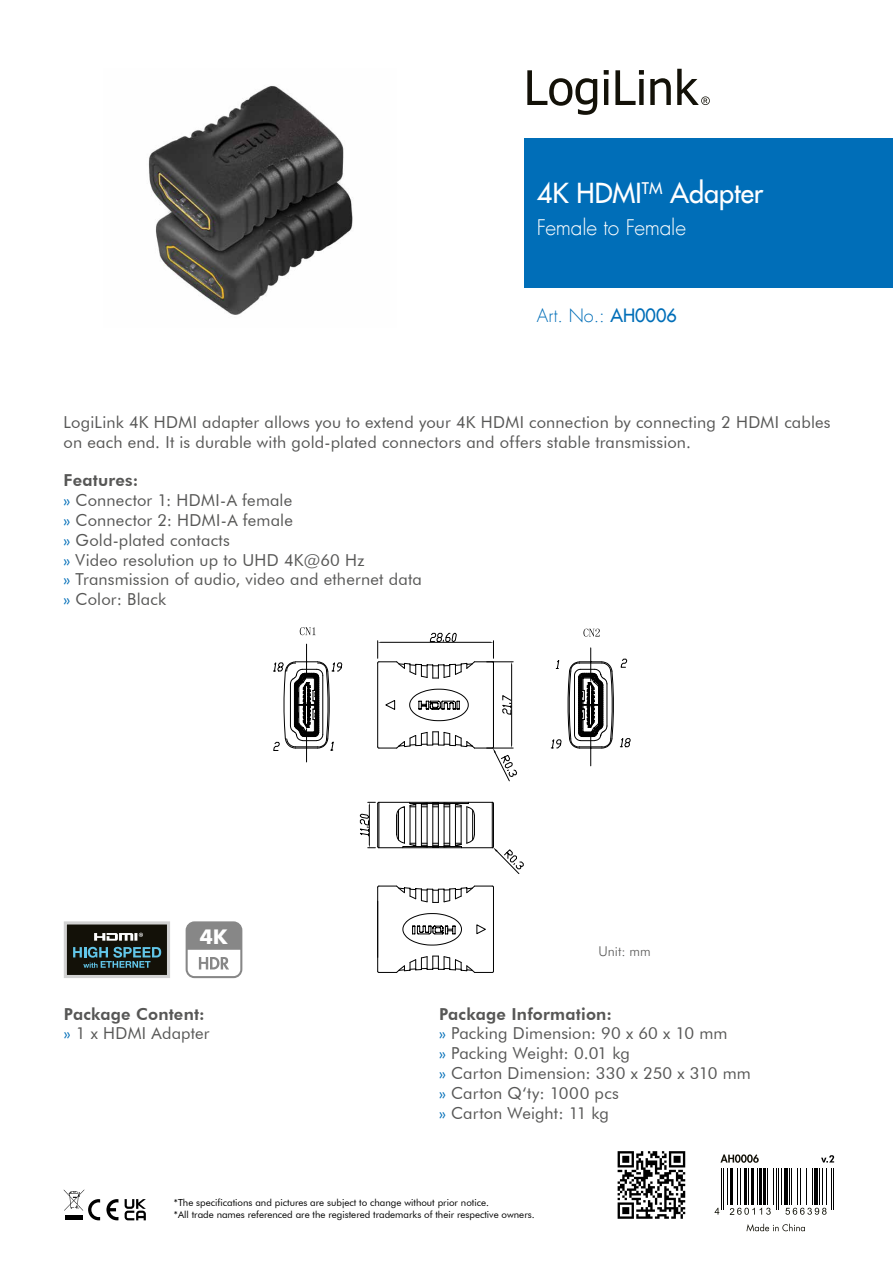
<style>
.page{position:relative;width:893px;height:1263px;background:#fff}
.page>*{position:absolute;margin:0;border:0;box-sizing:border-box;transform-origin:0 0}
.t1{font:27px "Futura LT";color:#fff}
.t2{font:300 21px "Futura LT";letter-spacing:-.01em;color:#fff}
.t3{font:700 19.35px "Futura";color:#fff}
.t4{font:300 18px "Futura LT";color:#006eb8}
.t5{font:16.5px/19.8px "Futura BT";letter-spacing:.01em;color:#575756}
.t6{font:800 16.5px/19.8px "Futura BT";letter-spacing:.01em;color:#575756}
.t7{font:300 13.5px "Futura BT";color:#575756}
.t8{font:9.75px/11.7px "Futura BT";color:#000}
.s1{font-weight:400}
.s2{font-weight:800}
.s3{color:#006eb8}
.s4{font-weight:400;color:#006eb8}
</style>
<div class="page">
<svg style="left:527px;top:69px;width:183px;height:46px"></svg>
<svg style="left:64px;top:1189px;width:36px;height:31px"></svg>
<svg style="left:106px;top:1199px;width:12px;height:21px"></svg>
<svg style="left:125px;top:1199px;width:21px;height:21px"></svg>
<img style="left:148px;top:85px;width:205px;height:230px">
<div style="left:524px;top:138px;width:369px;height:150px;background:#006eb8"></div>
<div style="left:64px;top:921px;width:106px;height:57px;background:#131108;border:3px solid #d2d2d2"></div>
<svg style="left:73px;top:947px;width:88px;height:21px"></svg>
<svg style="left:94px;top:933px;width:49px;height:8px"></svg>
<svg style="left:618px;top:1151px;width:67px;height:68px"></svg>
<svg style="left:273px;top:627px;width:358px;height:346px"></svg>
<svg style="left:720px;top:1154px;width:39px;height:9px"></svg>
<svg style="left:746px;top:1224px;width:59px;height:7px"></svg>
<hr style="left:721px;top:1168px;width:1px;height:41px;background:#000">
<hr style="left:723px;top:1168px;width:1px;height:41px;background:#000">
<hr style="left:727px;top:1168px;width:1px;height:37px;background:#000">
<hr style="left:730px;top:1168px;width:2px;height:37px;background:#000">
<hr style="left:737px;top:1168px;width:1px;height:37px;background:#000">
<hr style="left:740px;top:1168px;width:1px;height:37px;background:#000">
<hr style="left:745px;top:1168px;width:2px;height:37px;background:#000">
<hr style="left:748px;top:1168px;width:1px;height:37px;background:#000">
<hr style="left:752px;top:1168px;width:2px;height:37px;background:#000">
<hr style="left:757px;top:1168px;width:1px;height:37px;background:#000">
<hr style="left:759px;top:1168px;width:2px;height:37px;background:#000">
<hr style="left:764px;top:1168px;width:2px;height:37px;background:#000">
<hr style="left:767px;top:1168px;width:1px;height:37px;background:#000">
<hr style="left:773px;top:1168px;width:1px;height:37px;background:#000">
<hr style="left:776px;top:1168px;width:1px;height:41px;background:#000">
<hr style="left:778px;top:1168px;width:1px;height:41px;background:#000">
<hr style="left:781px;top:1168px;width:1px;height:37px;background:#000">
<hr style="left:784px;top:1168px;width:3px;height:37px;background:#000">
<hr style="left:789px;top:1168px;width:1px;height:37px;background:#000">
<hr style="left:791px;top:1168px;width:1px;height:37px;background:#000">
<hr style="left:797px;top:1168px;width:1px;height:37px;background:#000">
<hr style="left:800px;top:1168px;width:1px;height:37px;background:#000">
<hr style="left:806px;top:1168px;width:1px;height:37px;background:#000">
<hr style="left:812px;top:1168px;width:1px;height:37px;background:#000">
<hr style="left:814px;top:1168px;width:3px;height:37px;background:#000">
<hr style="left:819px;top:1168px;width:1px;height:37px;background:#000">
<hr style="left:822px;top:1168px;width:1px;height:37px;background:#000">
<hr style="left:826px;top:1168px;width:1px;height:37px;background:#000">
<hr style="left:831px;top:1168px;width:1px;height:41px;background:#000">
<hr style="left:833px;top:1168px;width:1px;height:41px;background:#000">
<svg style="left:715px;top:1208px;width:4px;height:6px"></svg>
<svg style="left:730px;top:1208px;width:41px;height:7px"></svg>
<svg style="left:785px;top:1208px;width:41px;height:7px"></svg>
<svg style="left:821px;top:1155px;width:13px;height:8px"></svg>
<svg style="left:186px;top:921px;width:56px;height:57px"></svg>
<h1 class="t1" style="left:537px;top:176px;width:228px">4K HDMI<sup>TM</sup> Adapter</h1>
<p class="t2" style="left:537px;top:214px;width:151px">Female to Female</p>
<p class="t4" style="left:537px;top:305px;width:142px">Art. No.: <span class="s1">AH0006</span></p>
<p class="t5" style="left:64px;top:412px;width:769px">LogiLink 4K HDMI adapter allows you to extend your 4K HDMI connection by connecting 2 HDMI cables on each end. It is durable with gold-plated connectors and offers stable transmission.</p>
<p class="t5" style="left:64px;top:470px;width:360px"><span class="s2">Features:<br></span><span class="s3">»</span> Connector 1: HDMI-A female<br><span class="s3">»</span> Connector 2: HDMI-A female<br><span class="s3">»</span> Gold-plated contacts<br><span class="s3">»</span> Video resolution up to UHD 4K@60 Hz<br><span class="s3">»</span> Transmission of audio, video and ethernet data <span class="s3">»</span> Color: Black</p>
<p class="t3" style="left:200px;top:923px;width:30px">4K</p>
<p class="t7" style="left:598px;top:943px;width:54px">Unit: mm</p>
<p class="t6" style="left:64px;top:1004px;width:147px">Package Content: <span class="s4">»</span> <span class="s1">1 x HDMI Adapter</span></p>
<p class="t5" style="left:439px;top:1004px;width:313px"><span class="s2">Package Information:<br></span><span class="s3">»</span> Packing Dimension: 90 x 60 x 10 mm<br><span class="s3">»</span> Packing Weight: 0.01 kg<br><span class="s3">»</span> Carton Dimension: 330 x 250 x 310 mm <span class="s3">»</span> Carton Q‘ty: 1000 pcs<br><span class="s3">»</span> Carton Weight: 11 kg</p>
<p class="t8" style="left:174px;top:1196px;width:362px">*The specifications and pictures are subject to change without prior notice.<br>*All trade names referenced are the registered trademarks of their respective owners.</p>
</div>
